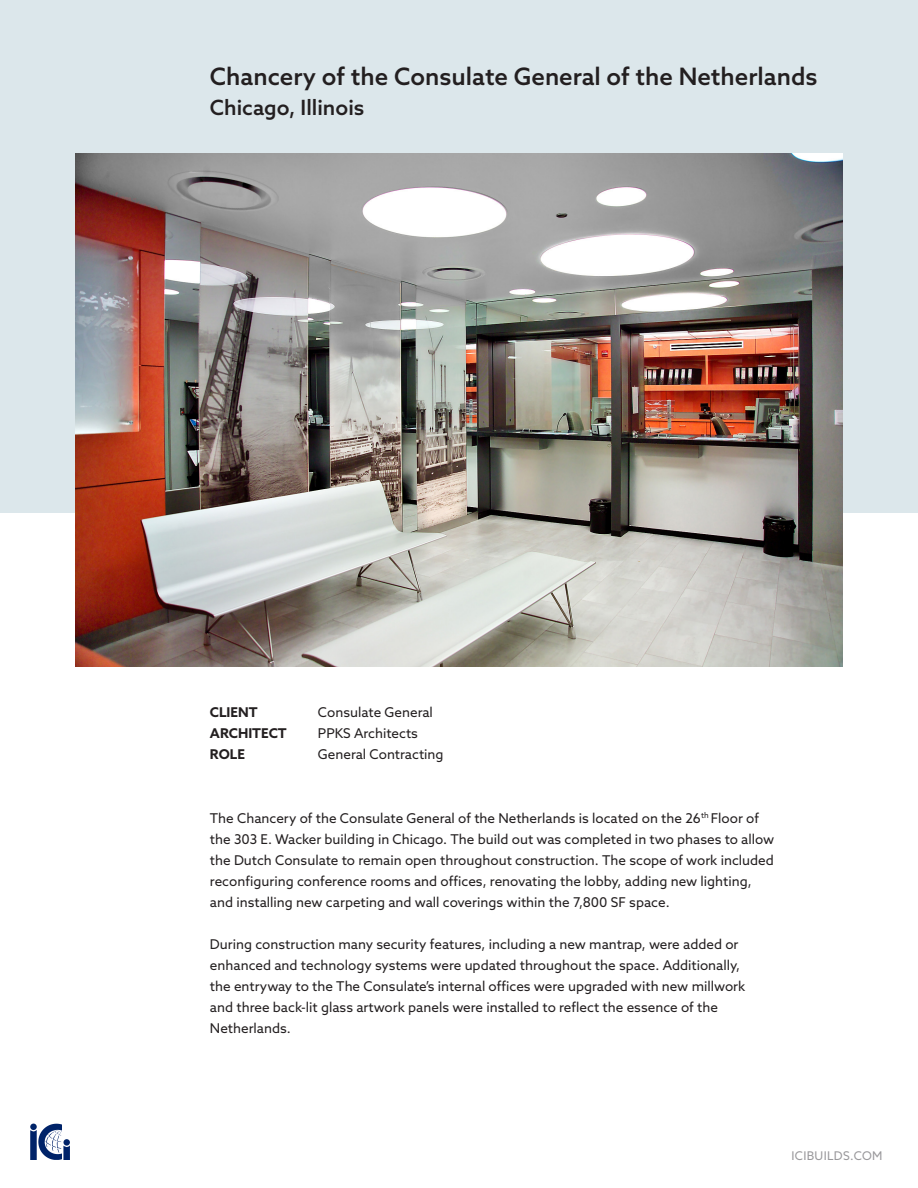
<style>
.page{position:relative;width:918px;height:1188px;background:#fff}
.page>*{position:absolute;margin:0;border:0;box-sizing:border-box;transform-origin:0 0}
.t1{font:500 24px "Azo Sans";color:#231f20}
.t2{font:500 21px "Azo Sans";color:#231f20}
.t3{font:13.5px/21px "Azo Sans";color:#231f20}
.t4{font:700 13.5px "Azo Sans";color:#231f20}
.t5{font:12px "Azo Sans";letter-spacing:.025em;color:#99989b}
</style>
<div class="page">
<div style="left:0;top:0;width:918px;height:512px;background:#dce7eb"></div>
<img style="left:76px;top:154px;width:766px;height:513px">
<svg style="left:30px;top:1124px;width:40px;height:36px"></svg>
<p class="t1" style="left:210px;top:61px;width:609px">Chancery of the Consulate General of the Netherlands</p>
<p class="t2" style="left:210px;top:94px;width:156px">Chicago, Illinois</p>
<p class="t4" style="left:210px;top:703px;width:49px">CLIENT</p>
<p class="t3" style="left:318px;top:702px;width:117px">Consulate General</p>
<p class="t4" style="left:210px;top:724px;width:78px">ARCHITECT</p>
<p class="t3" style="left:318px;top:723px;width:102px">PPKS Architects</p>
<p class="t4" style="left:210px;top:745px;width:37px">ROLE</p>
<p class="t3" style="left:318px;top:744px;width:127px">General Contracting</p>
<p class="t3" style="left:210px;top:807px;width:566px">The Chancery of the Consulate General of the Netherlands is located on the 26<sup>th</sup> Floor of the 303 E. Wacker building in Chicago. The build out was completed in two phases to allow the Dutch Consulate to remain open throughout construction. The scope of work included reconfiguring conference rooms and offices, renovating the lobby, adding new lighting, and installing new carpeting and wall coverings within the 7,800 SF space.</p>
<p class="t3" style="left:210px;top:933px;width:537px">During construction many security features, including a new mantrap, were added or enhanced and technology systems were updated throughout the space. Additionally, the entryway to the The Consulate’s internal offices were upgraded with new millwork and three back-lit glass artwork panels were installed to reflect the essence of the Netherlands.</p>
<p class="t5" style="left:792px;top:1148px;width:93px">ICIBUILDS.COM</p>
</div>
